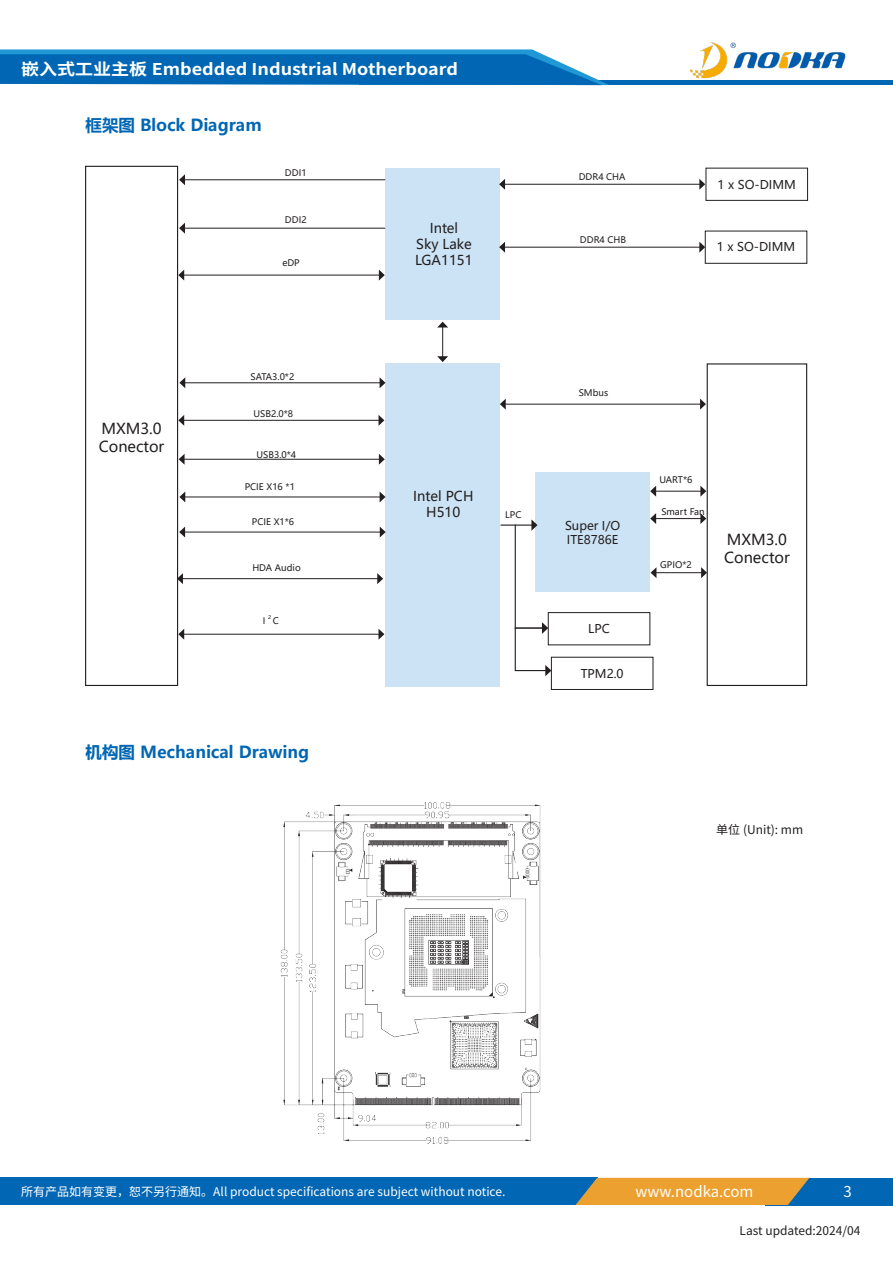
<style>
.page{position:relative;width:893px;height:1263px;background:#fff}
.page>*{position:absolute;margin:0;border:0;box-sizing:border-box;transform-origin:0 0}
.t1{font:700 16.5px "Microsoft Ya Hei";color:#0166b3}
.t2{font:700 16.2px "Source Han Sans SC";color:#fff;scale:1.11 1}
.t3{font:15px "Microsoft Ya Hei";color:#231f20}
.t4{font:15px "Source Han Sans SC";color:#fff}
.t5{font:13.5px "Microsoft Ya Hei";color:#231f20}
.t6{font:12px "Source Han Sans SC";color:#fff}
.t7{font:12px "Microsoft Ya Hei";color:#231f20}
.t8{font:12px "Source Han Sans SC";color:#231f20}
.t9{font:9px "Microsoft Ya Hei";color:#231f20}
.t10{font:5.25px "Microsoft Ya Hei";color:#231f20}
</style>
<div class="page">
<div style="left:0;top:1178px;width:597px;height:27px;background:#0166b3"></div>
<div style="left:766px;top:1178px;width:127px;height:27px;background:#0166b3"></div>
<svg style="left:575px;top:1178px;width:234px;height:27px;background:#d69a3c"></svg>
<img style="left:690px;top:43px;width:156px;height:35px">
<hr style="left:359px;top:81px;width:534px;height:4px;background:#0166b3">
<svg style="left:0;top:49px;width:609px;height:36px;background:#1a79be"></svg>
<div style="left:85px;top:166px;width:93px;height:520px;border:1px solid #231f20"></div>
<div style="left:385px;top:168px;width:115px;height:152px;background:#cce3f5"></div>
<div style="left:535px;top:472px;width:115px;height:120px;background:#cce3f5"></div>
<div style="left:385px;top:363px;width:115px;height:324px;background:#cce3f5"></div>
<div style="left:706px;top:168px;width:102px;height:33px;border:1px solid #231f20"></div>
<div style="left:705px;top:231px;width:102px;height:33px;border:1px solid #231f20"></div>
<div style="left:548px;top:612px;width:102px;height:33px;border:1px solid #231f20"></div>
<div style="left:551px;top:657px;width:102px;height:33px;border:1px solid #231f20"></div>
<hr style="left:184px;top:532px;width:197px;height:1px;background:#231f20">
<svg style="left:380px;top:527px;width:6px;height:10px"></svg>
<svg style="left:179px;top:527px;width:6px;height:10px"></svg>
<hr style="left:183px;top:275px;width:197px;height:1px;background:#231f20">
<svg style="left:379px;top:270px;width:6px;height:11px"></svg>
<svg style="left:178px;top:270px;width:6px;height:11px"></svg>
<hr style="left:655px;top:491px;width:46px;height:1px;background:#231f20">
<svg style="left:650px;top:486px;width:6px;height:11px"></svg>
<svg style="left:700px;top:486px;width:6px;height:11px"></svg>
<hr style="left:655px;top:518px;width:46px;height:1px;background:#231f20">
<svg style="left:650px;top:513px;width:6px;height:11px"></svg>
<svg style="left:700px;top:513px;width:6px;height:11px"></svg>
<hr style="left:656px;top:572px;width:46px;height:1px;background:#231f20">
<svg style="left:651px;top:567px;width:5px;height:11px"></svg>
<svg style="left:701px;top:567px;width:6px;height:11px"></svg>
<hr style="left:184px;top:228px;width:201px;height:1px;background:#231f20">
<svg style="left:179px;top:223px;width:6px;height:11px"></svg>
<hr style="left:184px;top:459px;width:196px;height:1px;background:#231f20">
<svg style="left:379px;top:454px;width:6px;height:11px"></svg>
<svg style="left:179px;top:454px;width:6px;height:11px"></svg>
<hr style="left:184px;top:497px;width:196px;height:1px;background:#231f20">
<svg style="left:380px;top:492px;width:5px;height:10px"></svg>
<svg style="left:179px;top:492px;width:6px;height:10px"></svg>
<hr style="left:183px;top:420px;width:196px;height:1px;background:#231f20">
<svg style="left:378px;top:415px;width:6px;height:11px"></svg>
<svg style="left:178px;top:415px;width:6px;height:11px"></svg>
<hr style="left:184px;top:382px;width:196px;height:1px;background:#231f20">
<svg style="left:380px;top:377px;width:5px;height:11px"></svg>
<svg style="left:179px;top:377px;width:6px;height:11px"></svg>
<hr style="left:504px;top:247px;width:196px;height:1px;background:#231f20">
<svg style="left:699px;top:242px;width:6px;height:11px"></svg>
<svg style="left:499px;top:242px;width:6px;height:11px"></svg>
<hr style="left:182px;top:578px;width:196px;height:1px;background:#231f20">
<svg style="left:377px;top:573px;width:6px;height:11px"></svg>
<svg style="left:177px;top:573px;width:6px;height:11px"></svg>
<hr style="left:505px;top:404px;width:196px;height:1px;background:#231f20">
<svg style="left:700px;top:399px;width:6px;height:11px"></svg>
<svg style="left:500px;top:399px;width:6px;height:11px"></svg>
<hr style="left:183px;top:634px;width:196px;height:1px;background:#231f20">
<svg style="left:378px;top:629px;width:6px;height:11px"></svg>
<svg style="left:178px;top:629px;width:6px;height:11px"></svg>
<hr style="left:504px;top:184px;width:196px;height:1px;background:#231f20">
<svg style="left:699px;top:179px;width:6px;height:11px"></svg>
<svg style="left:499px;top:179px;width:6px;height:11px"></svg>
<hr style="left:184px;top:179px;width:201px;height:1px;background:#231f20">
<svg style="left:179px;top:174px;width:6px;height:11px"></svg>
<hr style="left:442px;top:327px;width:1px;height:30px;background:#231f20">
<svg style="left:437px;top:322px;width:11px;height:5px"></svg>
<svg style="left:437px;top:356px;width:11px;height:6px"></svg>
<div style="left:707px;top:363px;width:100px;height:323px;border:1px solid #231f20"></div>
<hr style="left:501px;top:524px;width:31px;height:2px;background:#231f20">
<svg style="left:514px;top:519px;width:37px;height:157px"></svg>
<img style="left:280px;top:802px;width:261px;height:342px">
<p class="t2" style="left:21px;top:60px;width:395px">嵌入式工业主板 Embedded Industrial Motherboard</p>
<p class="t1" style="left:86px;top:113px;width:177px">框架图 Block Diagram</p>
<p class="t9" style="left:285px;top:167px;width:23px">DDI1</p>
<p class="t9" style="left:285px;top:214px;width:23px">DDI2</p>
<p class="t9" style="left:282px;top:257px;width:19px">eDP</p>
<p class="t5" style="left:430px;top:219px;width:30px">Intel</p>
<p class="t5" style="left:416px;top:235px;width:57px">Sky Lake</p>
<p class="t5" style="left:415px;top:251px;width:59px">LGA1151</p>
<p class="t3" style="left:101px;top:419px;width:62px">MXM3.0</p>
<p class="t3" style="left:99px;top:437px;width:67px">Conector</p>
<p class="t9" style="left:251px;top:370px;width:45px">SATA3.0*2</p>
<p class="t9" style="left:254px;top:408px;width:41px">USB2.0*8</p>
<p class="t9" style="left:256px;top:449px;width:41px">USB3.0*4</p>
<p class="t9" style="left:245px;top:481px;width:52px">PCIE X16 *1</p>
<p class="t9" style="left:252px;top:515px;width:44px">PCIE X1*6</p>
<p class="t9" style="left:252px;top:562px;width:50px">HDA Audio</p>
<p class="t9" style="left:263px;top:614px;width:4px">I</p>
<p class="t10" style="left:268px;top:614px;width:5px">2</p>
<p class="t9" style="left:273px;top:614px;width:8px">C</p>
<p class="t5" style="left:413px;top:487px;width:62px">Intel PCH</p>
<p class="t5" style="left:426px;top:503px;width:36px">H510</p>
<p class="t9" style="left:505px;top:509px;width:18px">LPC</p>
<p class="t1" style="left:86px;top:740px;width:225px">机构图 Mechanical Drawing</p>
<p class="t9" style="left:579px;top:170px;width:48px">DDR4 CHA</p>
<p class="t9" style="left:580px;top:234px;width:48px">DDR4 CHB</p>
<p class="t7" style="left:718px;top:176px;width:80px">1 x SO-DIMM</p>
<p class="t7" style="left:717px;top:239px;width:80px">1 x SO-DIMM</p>
<p class="t9" style="left:579px;top:387px;width:31px">SMbus</p>
<p class="t7" style="left:565px;top:517px;width:57px">Super I/O</p>
<p class="t7" style="left:567px;top:531px;width:53px">ITE8786E</p>
<p class="t7" style="left:588px;top:621px;width:23px">LPC</p>
<p class="t7" style="left:581px;top:665px;width:44px">TPM2.0</p>
<p class="t9" style="left:659px;top:473px;width:35px">UART*6</p>
<p class="t9" style="left:661px;top:505px;width:45px">Smart Fan</p>
<p class="t9" style="left:660px;top:559px;width:33px">GPIO*2</p>
<p class="t3" style="left:727px;top:530px;width:62px">MXM3.0</p>
<p class="t3" style="left:724px;top:548px;width:67px">Conector</p>
<p class="t8" style="left:716px;top:823px;width:89px">单位 (Unit): mm</p>
<p class="t6" style="left:21px;top:1184px;width:486px">所有产品如有变更，恕不另行通知。All product specifications are subject without notice.</p>
<p class="t4" style="left:635px;top:1183px;width:119px">www.nodka.com</p>
<p class="t4" style="left:844px;top:1183px;width:10px">3</p>
<p class="t8" style="left:740px;top:1224px;width:123px">Last updated:2024/04</p>
</div>
